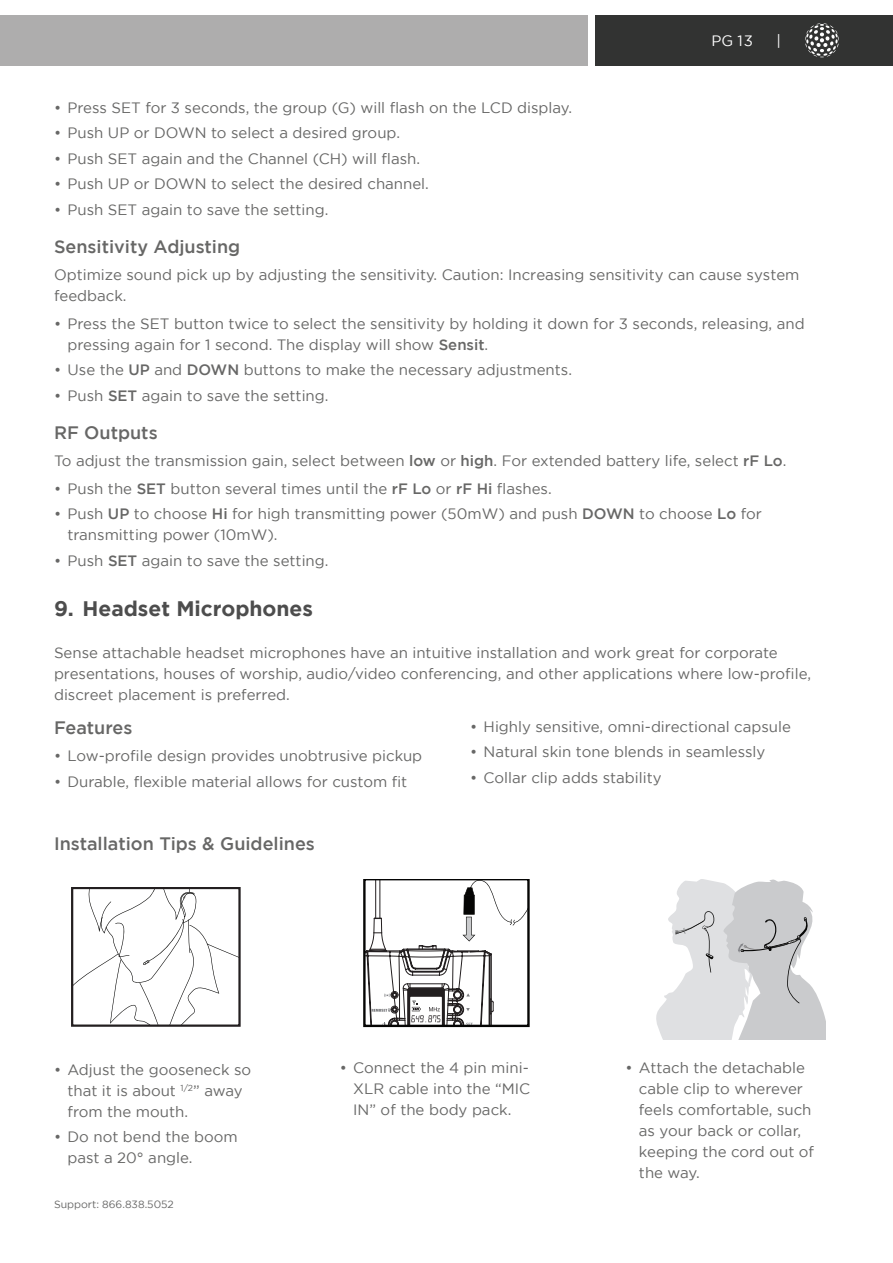
<style>
.page{position:relative;width:893px;height:1263px;background:#fff}
.page>*{position:absolute;margin:0;border:0;box-sizing:border-box;transform-origin:0 0}
.t1{font:700 21px "Gotham";color:#4d4d4d}
.t2{font:500 18px "Gotham";color:#676766}
.t3{font:15px/21px "Gotham";color:#676766}
.t4{font:15px "Gotham";color:#fff}
.t5{font:10.5px "Gotham";color:#676766}
.s1{font-weight:500}
</style>
<div class="page">
<div style="left:0;top:15px;width:588px;height:50px;background:#aeadad"></div>
<div style="left:595px;top:15px;width:298px;height:50px;background:#323332"></div>
<svg style="left:805px;top:23px;width:34px;height:34px"></svg>
<svg style="left:656px;top:879px;width:169px;height:160px"></svg>
<svg style="left:71px;top:888px;width:170px;height:139px"></svg>
<svg style="left:363px;top:879px;width:167px;height:148px"></svg>
<p class="t4" style="left:711px;top:32px;width:43px">PG 13</p>
<p class="t4" style="left:776px;top:32px;width:6px">|</p>
<p class="t3" style="left:54px;top:97px;width:520px">• Press SET for 3 seconds, the group (G) will flash on the LCD display.</p>
<p class="t3" style="left:54px;top:122px;width:348px">• Push UP or DOWN to select a desired group.</p>
<p class="t3" style="left:54px;top:148px;width:368px">• Push SET again and the Channel (CH) will flash.</p>
<p class="t3" style="left:54px;top:173px;width:376px">• Push UP or DOWN to select the desired channel.</p>
<p class="t3" style="left:54px;top:199px;width:276px">• Push SET again to save the setting.</p>
<p class="t2" style="left:54px;top:236px;width:188px">Sensitivity Adjusting</p>
<p class="t3" style="left:54px;top:264px;width:747px">Optimize sound pick up by adjusting the sensitivity. Caution: Increasing sensitivity can cause system feedback.</p>
<p class="t3" style="left:68px;top:313px;width:739px;text-indent:-14px">• Press the SET button twice to select the sensitivity by holding it down for 3 seconds, releasing, and pressing again for 1 second. The display will show <span class="s1">Sensit</span>.</p>
<p class="t3" style="left:54px;top:359px;width:519px">• Use the <span class="s1">UP</span> and <span class="s1">DOWN</span> buttons to make the necessary adjustments.</p>
<p class="t3" style="left:54px;top:385px;width:276px">• Push <span class="s1">SET</span> again to save the setting.</p>
<p class="t2" style="left:54px;top:422px;width:105px">RF Outputs</p>
<p class="t3" style="left:54px;top:450px;width:734px">To adjust the transmission gain, select between <span class="s1">low</span> or <span class="s1">high</span>. For extended battery life, select <span class="s1">rF Lo</span>.</p>
<p class="t3" style="left:54px;top:477px;width:499px">• Push the <span class="s1">SET</span> button several times until the <span class="s1">rF Lo</span> or <span class="s1">rF Hi</span> flashes.</p>
<p class="t3" style="left:68px;top:503px;width:696px;text-indent:-14px">• Push <span class="s1">UP</span> to choose <span class="s1">Hi</span> for high transmitting power (50mW) and push <span class="s1">DOWN</span> to choose <span class="s1">Lo</span> for transmitting power (10mW).</p>
<p class="t3" style="left:54px;top:549px;width:276px">• Push <span class="s1">SET</span> again to save the setting.</p>
<h1 class="t1" style="left:54px;top:597px;width:261px">9. Headset Microphones</h1>
<p class="t3" style="left:54px;top:641px;width:758px">Sense attachable headset microphones have an intuitive installation and work great for corporate presentations, houses of worship, audio/video conferencing, and other applications where low-profile, discreet placement is preferred.</p>
<p class="t2" style="left:54px;top:717px;width:80px">Features</p>
<p class="t3" style="left:54px;top:745px;width:370px">• Low-profile design provides unobtrusive pickup</p>
<p class="t3" style="left:54px;top:770px;width:355px">• Durable, flexible material allows for custom fit</p>
<p class="t2" style="left:54px;top:833px;width:262px">Installation Tips &amp; Guidelines</p>
<p class="t3" style="left:470px;top:715px;width:322px">• Highly sensitive, omni-directional capsule</p>
<p class="t3" style="left:470px;top:741px;width:297px">• Natural skin tone blends in seamlessly</p>
<p class="t3" style="left:470px;top:766px;width:193px">• Collar clip adds stability</p>
<p class="t3" style="left:68px;top:1059px;width:185px;text-indent:-14px">• Adjust the gooseneck so that it is about <sup>1/2</sup>” away from the mouth.</p>
<p class="t3" style="left:68px;top:1126px;width:172px;text-indent:-14px">• Do not bend the boom past a 20° angle.</p>
<p class="t5" style="left:54px;top:1198px;width:121px">Support: 866.838.5052</p>
<p class="t3" style="left:353px;top:1056px;width:179px;text-align:justify;text-indent:-13px">• Connect the 4 pin mini-XLR cable into the “MIC IN” of the body pack.</p>
<p class="t3" style="left:639px;top:1056px;width:177px;text-indent:-14px">• Attach the detachable cable clip to wherever feels comfortable, such as your back or collar, keeping the cord out of the way.</p>
</div>
